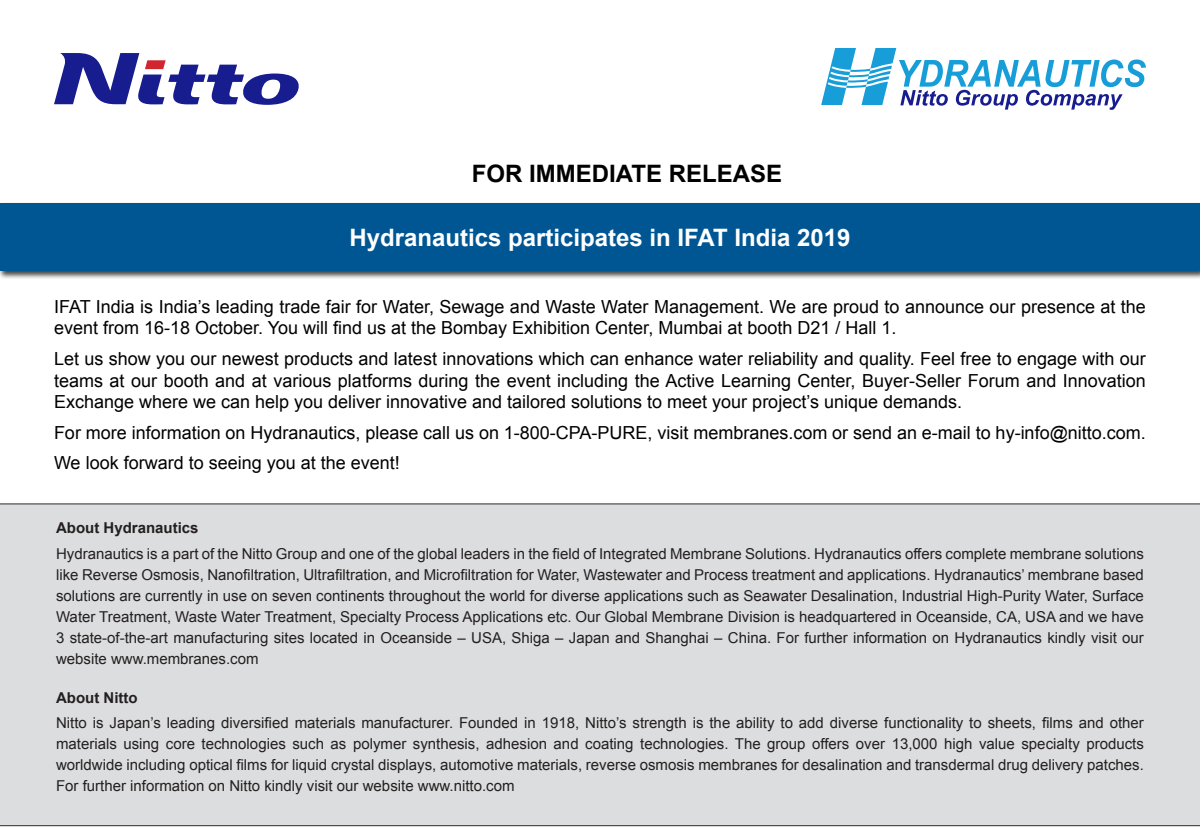
<style>
.page{position:relative;width:1200px;height:840px;background:#fff}
.page>*{position:absolute;margin:0;border:0;box-sizing:border-box;transform-origin:0 0}
.t1{font:700 24px "Arial";color:#fff}
.t2{font:700 24px "Arial";color:#000}
.t3{font:18px/21.6px "Arial";color:#000}
.t4{font:15px/21px "Arial";color:#231f20;text-align:justify}
.t5{font:700 15px "Arial";color:#231f20}
</style>
<div class="page">
<svg style="left:821px;top:48px;width:325px;height:62px"></svg>
<svg style="left:54px;top:53px;width:245px;height:52px"></svg>
<div style="left:0;top:202px;width:1200px;height:77px;background:#000;opacity:.75"></div>
<div style="left:0;top:204px;width:1200px;height:67px;background:#005693"></div>
<div style="left:0;top:503px;width:1200px;height:323px;background:#dcddde"></div>
<h1 class="t2" style="left:472px;top:165px;width:312px">FOR IMMEDIATE RELEASE</h1>
<h1 class="t1" style="left:349px;top:229px;width:503px">Hydranautics participates in IFAT India 2019</h1>
<p class="t3" style="left:54px;top:297px;width:1093px">IFAT India is India’s leading trade fair for Water, Sewage and Waste Water Management. We are proud to announce our presence at the event from 16-18 October. You will find us at the Bombay Exhibition Center, Mumbai at booth D21 / Hall 1.</p>
<p class="t3" style="left:54px;top:348px;width:1093px;text-align:justify">Let us show you our newest products and latest innovations which can enhance water reliability and quality. Feel free to engage with our teams at our booth and at various platforms during the event including the Active Learning Center, Buyer-Seller Forum and Innovation Exchange where we can help you deliver innovative and tailored solutions to meet your project’s unique demands.</p>
<p class="t3" style="left:54px;top:417px;width:1093px;line-height:30.6px">For more information on Hydranautics, please call us on 1-800-CPA-PURE, visit membranes.com or send an e-mail to hy-info@nitto.com.<br>We look forward to seeing you at the event!</p>
<p class="t5" style="left:56px;top:522px;width:144px">About Hydranautics</p>
<p class="t4" style="left:56px;top:543px;width:1089px">Hydranautics is a part of the Nitto Group and one of the global leaders in the field of Integrated Membrane Solutions. Hydranautics offers complete membrane solutions like Reverse Osmosis, Nanofiltration, Ultrafiltration, and Microfiltration for Water, Wastewater and Process treatment and applications. Hydranautics’ membrane based solutions are currently in use on seven continents throughout the world for diverse applications such as Seawater Desalination, Industrial High-Purity Water, Surface Water Treatment, Waste Water Treatment, Specialty Process Applications etc. Our Global Membrane Division is headquartered in Oceanside, CA, USA and we have 3 state-of-the-art manufacturing sites located in Oceanside – USA, Shiga – Japan and Shanghai – China. For further information on Hydranautics kindly visit our website www.membranes.com</p>
<p class="t5" style="left:56px;top:692px;width:83px">About Nitto</p>
<p class="t4" style="left:56px;top:713px;width:1089px">Nitto is Japan’s leading diversified materials manufacturer. Founded in 1918, Nitto’s strength is the ability to add diverse functionality to sheets, films and other materials using core technologies such as polymer synthesis, adhesion and coating technologies. The group offers over 13,000 high value specialty products worldwide including optical films for liquid crystal displays, automotive materials, reverse osmosis membranes for desalination and transdermal drug delivery patches.<br>For further information on Nitto kindly visit our website www.nitto.com</p>
</div>
